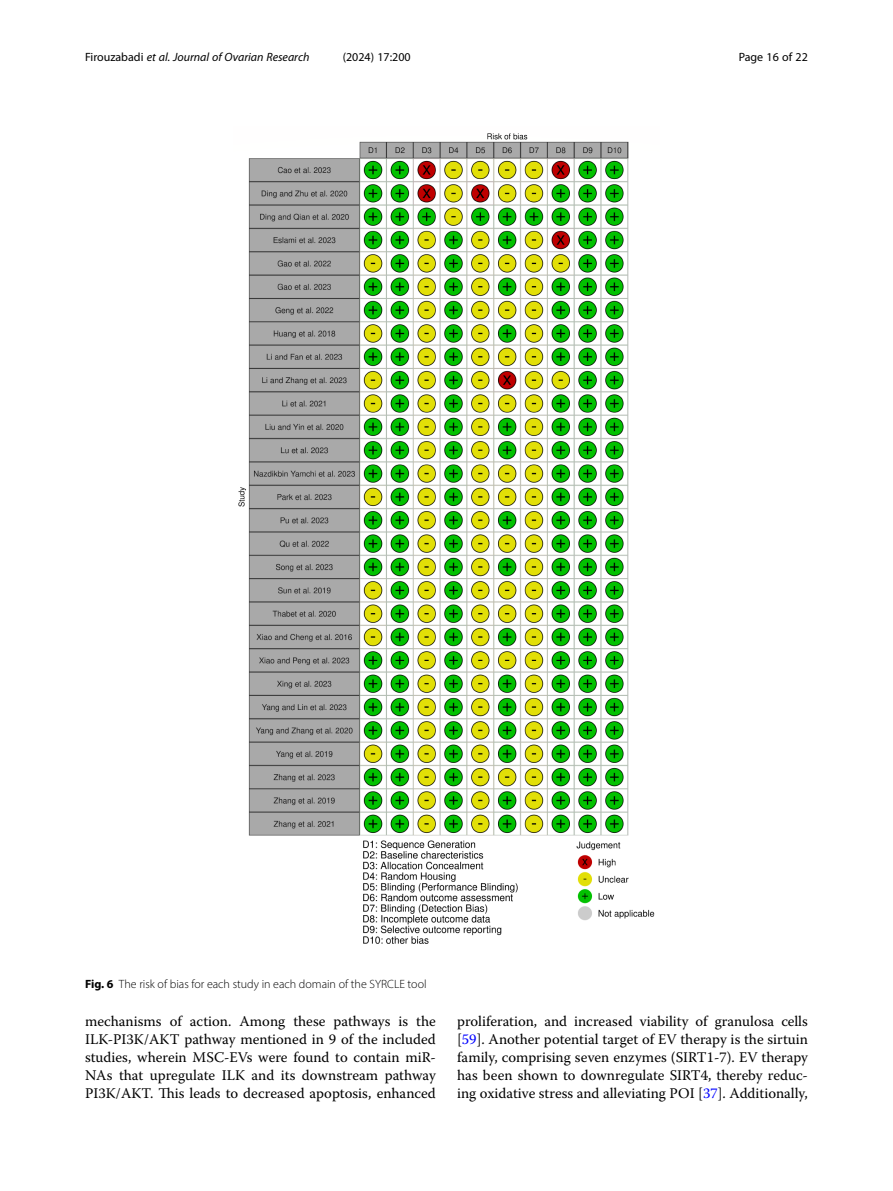
<style>
.page{position:relative;width:893px;height:1191px;background:#fff}
.page>*{position:absolute;margin:0;border:0;box-sizing:border-box;transform-origin:0 0}
.Body_Text_Indent{font:14.7px/18px "Warnock Pro";color:#000;text-align:justify}
.Figure_Caption{font:300 12px "Myriad Pro";color:#000}
.t1{font:italic 12px "Myriad Pro";color:#000}
.t2{font:12px "Myriad Pro";color:#000}
.s1{font-style:normal}
.s2{font-weight:700}
.s3{color:#00f}
</style>
<div class="page">
<img style="left:238px;top:133px;width:417px;height:811px">
<p class="t1" style="left:85px;top:50px;width:226px"><span class="s1">Firouzabadi</span> et al. Journal of Ovarian Research</p>
<p class="t2" style="left:343px;top:50px;width:70px">(2024) 17:200</p>
<p class="t2" style="left:739px;top:50px;width:71px">Page 16 of 22</p>
<p class="Figure_Caption" style="left:85px;top:977px;width:343px"><span class="s2">Fig. 6</span> The risk of bias for each study in each domain of the SYRCLE tool</p>
<p class="Body_Text_Indent" style="left:85px;top:1012px;width:352px">mechanisms of action. Among these pathways is the ILK-PI3K/AKT pathway mentioned in 9 of the included studies, wherein MSC-EVs were found to contain miR-NAs that upregulate ILK and its downstream pathway PI3K/AKT. This leads to decreased apoptosis, enhanced</p>
<p class="Body_Text_Indent" style="left:457px;top:1012px;width:352px">proliferation, and increased viability of granulosa cells [<span class="s3">59</span>]. Another potential target of EV therapy is the sirtuin family, comprising seven enzymes (SIRT1-7). EV therapy has been shown to downregulate SIRT4, thereby reduc&shy;ing oxidative stress and alleviating POI [<span class="s3">37</span>]. Additionally,</p>
</div>
